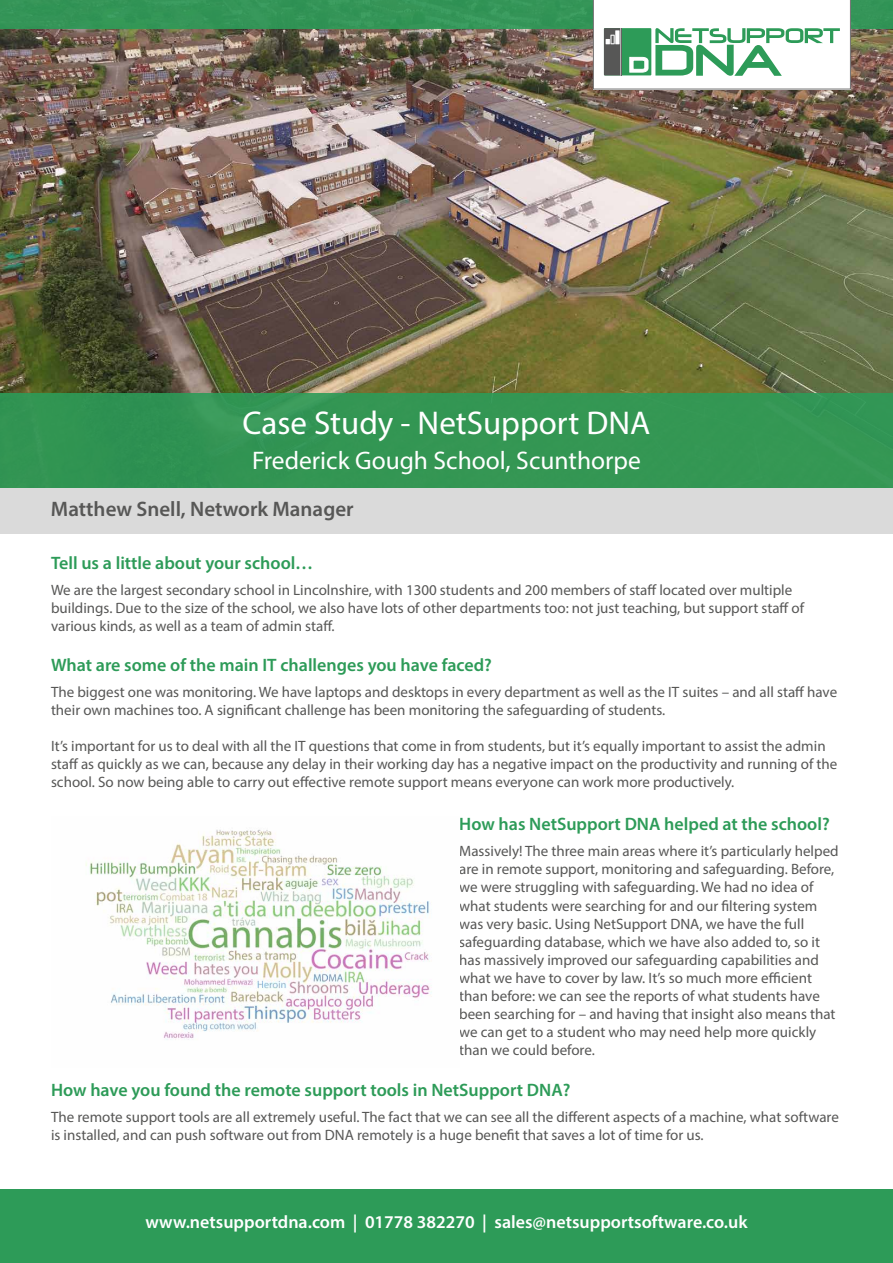
<style>
.page{position:relative;width:893px;height:1263px;background:#fff}
.page>*{position:absolute;margin:0;border:0;box-sizing:border-box;transform-origin:0 0}
.t1{font:33px "Myriad Pro";color:#fff}
.t2{font:25.5px "Myriad Pro";color:#fff}
.t3{font:600 21px "Myriad Pro";color:#575756}
.t4{font:600 18px "Myriad Pro";color:#2d9b58}
.t5{font:600 18px "Myriad Pro";color:#fff}
.t6{font:15px/18px "Myriad Pro";color:#575756}
</style>
<div class="page">
<img style="left:0;top:29px;width:892px;height:365px">
<div style="left:0;top:1190px;width:893px;height:73px;background:#2d9b58"></div>
<div style="left:0;top:394px;width:893px;height:94px;background:#2d9b58"></div>
<div style="left:0;top:0;width:893px;height:29px;background:#349557"></div>
<svg style="left:593px;top:0;width:258px;height:89px"></svg>
<img style="left:85px;top:829px;width:347px;height:211px">
<div style="left:0;top:488px;width:893px;height:45px;background:#dadada"></div>
<h1 class="t1" style="left:243px;top:402px;width:409px">Case Study - NetSupport DNA</h1>
<h2 class="t2" style="left:252px;top:445px;width:390px">Frederick Gough School, Scunthorpe</h2>
<h3 class="t3" style="left:51px;top:496px;width:304px">Matthew Snell, Network Manager</h3>
<p class="t4" style="left:51px;top:551px;width:264px">Tell us a little about your school…</p>
<p class="t6" style="left:51px;top:581px;width:755px">We are the largest secondary school in Lincolnshire, with 1300 students and 200 members of staff located over multiple buildings. Due to the size of the school, we also have lots of other departments too: not just teaching, but support staff of various kinds, as well as a team of admin staff.</p>
<p class="t4" style="left:51px;top:653px;width:442px">What are some of the main IT challenges you have faced?</p>
<p class="t6" style="left:51px;top:683px;width:788px">The biggest one was monitoring. We have laptops and desktops in every department as well as the IT suites – and all staff have their own machines too. A significant challenge has been monitoring the safeguarding of students.</p>
<p class="t6" style="left:51px;top:737px;width:788px">It’s important for us to deal with all the IT questions that come in from students, but it’s equally important to assist the admin staff as quickly as we can, because any delay in their working day has a negative impact on the productivity and running of the school. So now being able to carry out effective remote support means everyone can work more productively.</p>
<p class="t4" style="left:459px;top:812px;width:372px">How has NetSupport DNA helped at the school?</p>
<p class="t6" style="left:459px;top:842px;width:381px">Massively! The three main areas where it’s particularly helped are in remote support, monitoring and safeguarding. Before, we were struggling with safeguarding. We had no idea of what students were searching for and our filtering system was very basic. Using NetSupport DNA, we have the full safeguarding database, which we have also added to, so it has massively improved our safeguarding capabilities and what we have to cover by law. It’s so much more efficient than before: we can see the reports of what students have been searching for – and having that insight also means that we can get to a student who may need help more quickly than we could before.</p>
<p class="t4" style="left:51px;top:1078px;width:521px">How have you found the remote support tools in NetSupport DNA?</p>
<p class="t6" style="left:51px;top:1108px;width:789px">The remote support tools are all extremely useful. The fact that we can see all the different aspects of a machine, what software is installed, and can push software out from DNA remotely is a huge benefit that saves a lot of time for us.</p>
<p class="t5" style="left:145px;top:1210px;width:603px">www.netsupportdna.com | 01778 382270 | sales@netsupportsoftware.co.uk</p>
</div>
